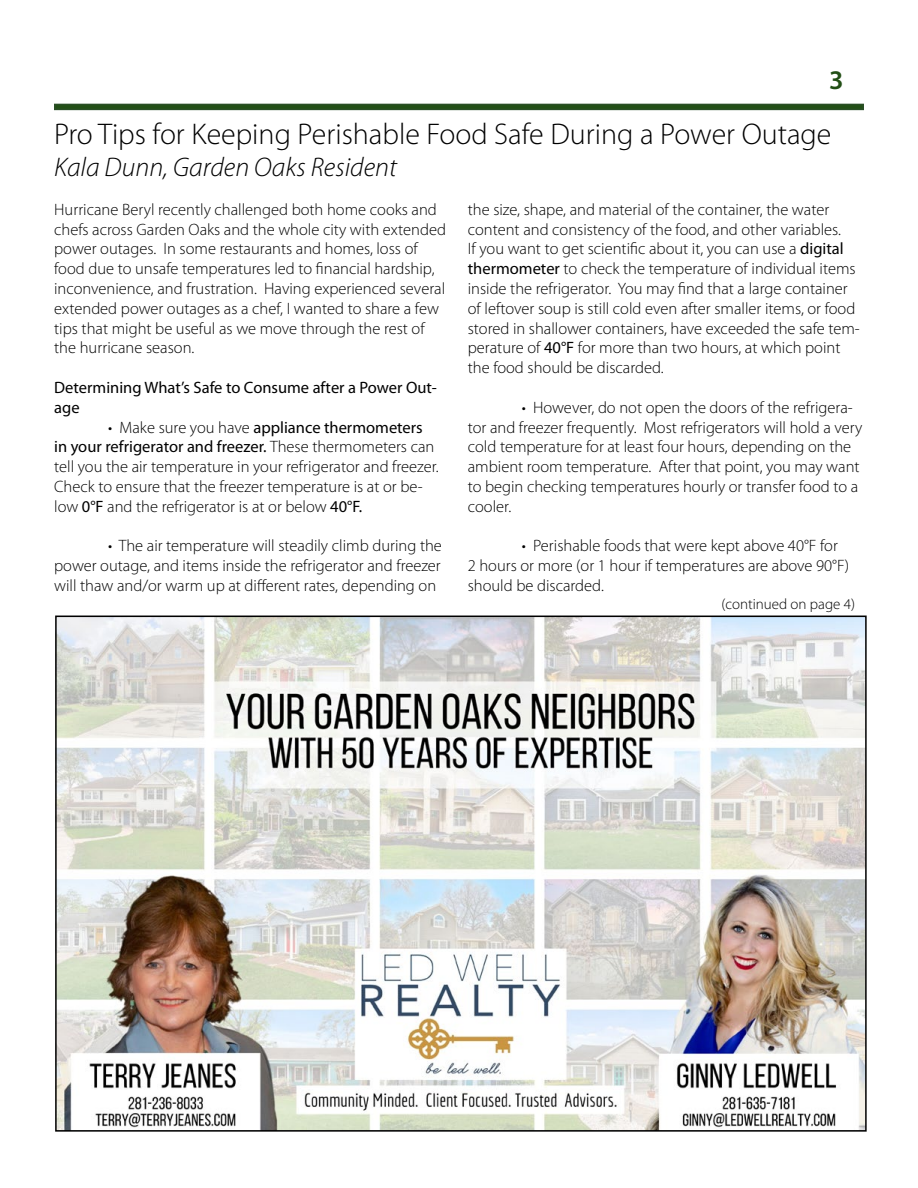
<style>
.page{position:relative;width:918px;height:1188px;background:#fff}
.page>*{position:absolute;margin:0;border:0;box-sizing:border-box;transform-origin:0 0}
.t1{font:300 30px "Myriad Pro";color:#000}
.t2{font:italic 300 27px "Myriad Pro";color:#000}
.t3{font:600 27px "Myriad Pro";color:#224f16}
.t4{font:300 16.5px/19.8px "Myriad Pro";color:#000}
.t5{font:16.5px/19.8px "Myriad Pro";color:#000}
.t6{font:300 15px "Myriad Pro";color:#000}
.s1{font-weight:400}
</style>
<div class="page">
<div style="left:54px;top:104px;width:810px;height:6px;background:#224f16;border:2px solid #2a4f27"></div>
<img style="left:58px;top:619px;width:806px;height:510px">
<h2 class="t3" style="left:829px;top:63px;width:16px">3</h2>
<h1 class="t1" style="left:54px;top:116px;width:779px">Pro Tips for Keeping Perishable Food Safe During a Power Outage</h1>
<h2 class="t2" style="left:54px;top:151px;width:345px">Kala Dunn, Garden Oaks Resident</h2>
<p class="t4" style="left:54px;top:199px;width:393px">Hurricane Beryl recently challenged both home cooks and chefs across Garden Oaks and the whole city with extended power outages. In some restaurants and homes, loss of food due to unsafe temperatures led to financial hardship, inconvenience, and frustration. Having experienced several extended power outages as a chef, I wanted to share a few tips that might be useful as we move through the rest of the hurricane season.</p>
<p class="t5" style="left:54px;top:377px;width:384px">Determining What’s Safe to Consume after a Power Out&shy;age</p>
<p class="t4" style="left:54px;top:417px;width:386px;text-indent:54px">• Make sure you have <span class="s1">appliance thermometers in your refrigerator and freezer.</span> These thermometers can tell you the air temperature in your refrigerator and freezer.<br>Check to ensure that the freezer temperature is at or be&shy;low <span class="s1">0°F</span> and the refrigerator is at or below <span class="s1">40°F.</span></p>
<p class="t4" style="left:54px;top:536px;width:389px;text-align:justify;text-indent:54px">• The air temperature will steadily climb during the power outage, and items inside the refrigerator and freezer will thaw and/or warm up at different rates, depending on</p>
<p class="t4" style="left:468px;top:199px;width:394px">the size, shape, and material of the container, the water content and consistency of the food, and other variables.<br>If you want to get scientific about it, you can use a <span class="s1">digital thermometer</span> to check the temperature of individual items inside the refrigerator. You may find that a large container of leftover soup is still cold even after smaller items, or food stored in shallower containers, have exceeded the safe tem&shy;perature of <span class="s1">40°F</span> for more than two hours, at which point the food should be discarded.</p>
<p class="t4" style="left:468px;top:397px;width:396px;text-indent:54px">• However, do not open the doors of the refrigera&shy;tor and freezer frequently. Most refrigerators will hold a very cold temperature for at least four hours, depending on the ambient room temperature. After that point, you may want to begin checking temperatures hourly or transfer food to a cooler.</p>
<p class="t4" style="left:468px;top:536px;width:383px;text-indent:54px">• Perishable foods that were kept above 40°F for<br>2 hours or more (or 1 hour if temperatures are above 90°F) should be discarded.</p>
<p class="t6" style="left:721px;top:595px;width:135px">(continued on page 4)</p>
</div>
